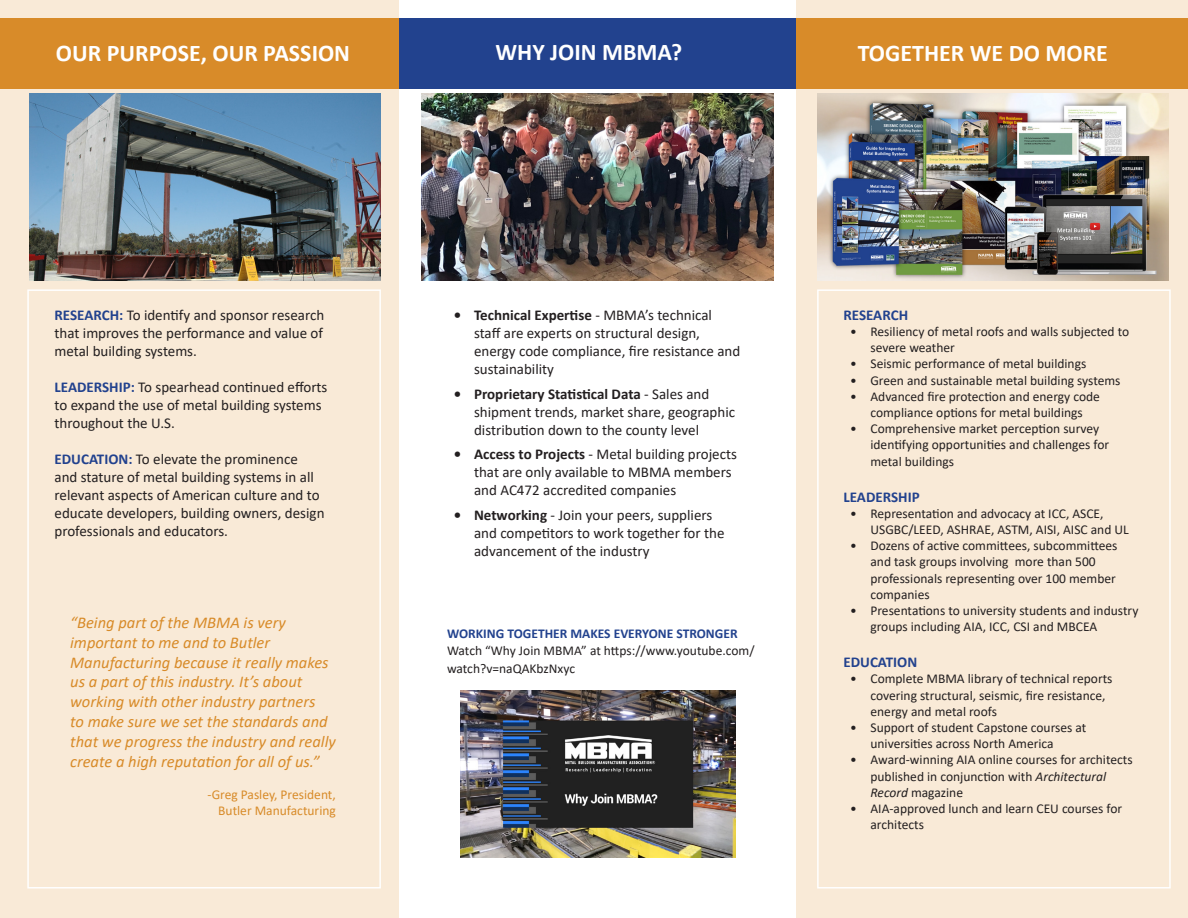
<style>
.page{position:relative;width:1188px;height:918px;background:#fff}
.page>*{position:absolute;margin:0;border:0;box-sizing:border-box;transform-origin:0 0}
.t1{font:700 24px "Calibri";color:#fff}
.t2{font:italic 16.5px/19.8px "Calibri";color:#d88b29}
.t3{font:15px/18px "Calibri";color:#231f20}
.t4{font:700 15px "Calibri";color:#22428e}
.t5{font:13.5px/16.2px "Calibri";color:#231f20}
.t6{font:13.5px "Calibri";color:#d88b29}
.t7{font:700 13.5px "Calibri";color:#22428e}
.s1{font-weight:700;color:#22428e}
.s2{font-weight:700}
.s3{font-style:italic}
</style>
<div class="page">
<div style="left:0;top:0;width:398px;height:918px;background:#f9ead7"></div>
<div style="left:398px;top:18px;width:399px;height:70px;background:#22428e"></div>
<div style="left:797px;top:0;width:391px;height:918px;background:#f9ead7"></div>
<div style="left:797px;top:18px;width:391px;height:70px;background:#d88b29"></div>
<div style="left:0;top:18px;width:398px;height:70px;background:#d88b29"></div>
<img style="left:460px;top:691px;width:275px;height:166px">
<img style="left:29px;top:94px;width:351px;height:187px">
<img style="left:422px;top:94px;width:352px;height:187px">
<img style="left:817px;top:94px;width:351px;height:187px">
<div style="left:27px;top:289px;width:354px;height:600px;border:2px solid #fff"></div>
<div style="left:817px;top:289px;width:354px;height:600px;border:2px solid #fff"></div>
<p class="t1" style="left:56px;top:36px;width:296px">OUR PURPOSE, OUR PASSION</p>
<p class="t3" style="left:55px;top:305px;width:271px;text-align:justify"><span class="s1">RESEARCH:</span> To identify and sponsor research that improves the performance and value of metal building systems.</p>
<p class="t3" style="left:55px;top:377px;width:274px"><span class="s1">LEADERSHIP:</span> To spearhead continued efforts to expand the use of metal building systems throughout the U.S.</p>
<p class="t3" style="left:55px;top:449px;width:272px"><span class="s1">EDUCATION:</span> To elevate the prominence<br>and stature of metal building systems in all relevant aspects of American culture and to educate developers, building owners, design professionals and educators.</p>
<p class="t2" style="left:70px;top:612px;width:267px">“Being part of the MBMA is very important to me and to Butler Manufacturing because it really makes us a part of this industry. It’s about working with other industry partners<br>to make sure we set the standards and that we progress the industry and really create a high reputation for all of us.”</p>
<p class="t6" style="left:208px;top:785px;width:130px">-Greg Pasley, President,</p>
<p class="t6" style="left:218px;top:801px;width:119px">Butler Manufacturing</p>
<p class="t1" style="left:495px;top:35px;width:188px">WHY JOIN MBMA?</p>
<p class="t1" style="left:858px;top:36px;width:252px">TOGETHER WE DO MORE</p>
<p class="t3" style="left:474px;top:305px;width:268px;text-indent:-20px"><span class="s2">• Technical Expertise</span> - MBMA’s technical staff are experts on structural design, energy code compliance, fire resistance and sustainability</p>
<p class="t3" style="left:474px;top:384px;width:263px;text-indent:-20px"><span class="s2">• Proprietary Statistical Data</span> - Sales and shipment trends, market share, geographic distribution down to the county level</p>
<p class="t3" style="left:474px;top:445px;width:264px;text-indent:-20px"><span class="s2">• Access to Projects</span> - Metal building projects that are only available to MBMA members and AC472 accredited companies</p>
<p class="t3" style="left:474px;top:506px;width:252px;text-indent:-20px"><span class="s2">• Networking</span> - Join your peers, suppliers and competitors to work together for the advancement of the industry</p>
<p class="t7" style="left:447px;top:624px;width:292px">WORKING TOGETHER MAKES EVERYONE STRONGER</p>
<p class="t5" style="left:447px;top:641px;width:309px;line-height:18px">Watch “Why Join MBMA” at https://www.youtube.com/ watch?v=naQAKbzNxyc</p>
<p class="t4" style="left:843px;top:304px;width:66px">RESEARCH</p>
<p class="t5" style="left:870px;top:323px;width:260px;text-indent:-20px">• Resiliency of metal roofs and walls subjected to severe weather</p>
<p class="t5" style="left:850px;top:356px;width:238px">• Seismic performance of metal buildings</p>
<p class="t5" style="left:850px;top:372px;width:272px">• Green and sustainable metal building systems</p>
<p class="t5" style="left:850px;top:388px;width:251px;text-align:center">• Advanced fire protection and energy code compliance options for metal buildings</p>
<p class="t5" style="left:870px;top:420px;width:240px;text-indent:-20px">• Comprehensive market perception survey identifying opportunities and challenges for metal buildings</p>
<p class="t4" style="left:843px;top:486px;width:78px">LEADERSHIP</p>
<p class="t5" style="left:870px;top:505px;width:260px;text-indent:-20px">• Representation and advocacy at ICC, ASCE,<br>USGBC/LEED, ASHRAE, ASTM, AISI, AISC and UL</p>
<p class="t5" style="left:870px;top:537px;width:249px;text-indent:-20px">• Dozens of active committees, subcommittees and task groups involving more than 500 professionals representing over 100 member companies</p>
<p class="t5" style="left:870px;top:602px;width:270px;text-indent:-20px">• Presentations to university students and industry groups including AIA, ICC, CSI and MBCEA</p>
<p class="t4" style="left:843px;top:652px;width:75px">EDUCATION</p>
<p class="t5" style="left:870px;top:671px;width:244px;text-indent:-20px">• Complete MBMA library of technical reports covering structural, seismic, fire resistance, energy and metal roofs</p>
<p class="t5" style="left:870px;top:719px;width:217px;text-indent:-20px">• Support of student Capstone courses at universities across North America</p>
<p class="t5" style="left:870px;top:752px;width:264px;text-indent:-20px">• Award-winning AIA online courses for architects published in conjunction with <span class="s3">Architectural<br>Record</span> magazine</p>
<p class="t5" style="left:870px;top:800px;width:253px;text-indent:-20px">• AIA-approved lunch and learn CEU courses for architects</p>
</div>
